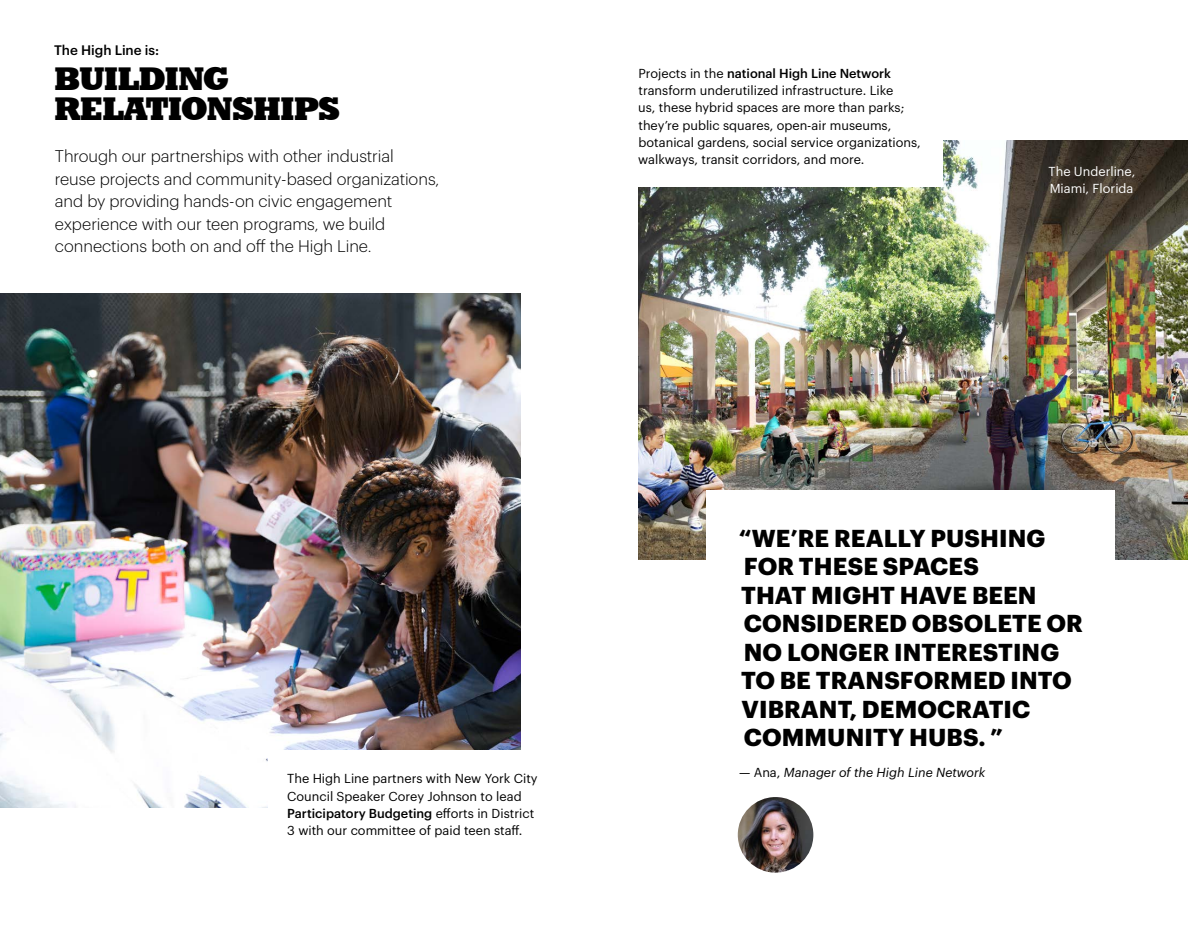
<style>
.page{position:relative;width:1188px;height:945px;background:#fff}
.page>*{position:absolute;margin:0;border:0;box-sizing:border-box;transform-origin:0 0}
.t1{font:32.85px/29.2px "Geometric Slab 712 BT Extra Bold A";letter-spacing:-.01em;color:#000}
.t2{font:700 24px/28.5px "Graphik";letter-spacing:.005em;color:#000}
.t3{font:300 16.5px/22.5px "Graphik";letter-spacing:-.005em;color:#000}
.t4{font:500 13.5px "Graphik";color:#000}
.t5{font:12.75px/17.2px "Graphik";color:#000}
.t6{font:italic 12.75px "Graphik";color:#000}
.t7{font:12.75px/17.2px "Graphik";color:#fff}
.s1{font-weight:500}
.s2{font-style:normal}
</style>
<div class="page">
<img style="left:638px;top:141px;width:550px;height:418px">
<div style="left:706px;top:490px;width:409px;height:184px;background:#fff"></div>
<img style="left:738px;top:797px;width:75px;height:76px;border-radius:38px">
<img style="left:0;top:293px;width:521px;height:514px">
<div style="left:268px;top:751px;width:358px;height:167px;background:#fff"></div>
<div style="left:609px;top:71px;width:334px;height:115px;background:#fff"></div>
<p class="t4" style="left:54px;top:40px;width:107px">The High Line is:</p>
<h1 class="t1" style="left:55px;top:64px;width:287px">BUILDING<br>RELATIONSHIPS</h1>
<p class="t3" style="left:55px;top:143px;width:386px">Through our partnerships with other industrial<br>reuse projects and community-based organizations, and by providing hands-on civic engagement experience with our teen programs, we build connections both on and off the High Line.</p>
<p class="t5" style="left:638px;top:64px;width:284px">Projects in the <span class="s1">national High Line Network </span>transform underutilized infrastructure. Like<br>us, these hybrid spaces are more than parks; they’re public squares, open-air museums, botanical gardens, social service organizations, walkways, transit corridors, and more.</p>
<p class="t7" style="left:1049px;top:162px;width:88px">The Underline,<br>Miami, Florida</p>
<p class="t5" style="left:287px;top:769px;width:252px">The High Line partners with New York City Council Speaker Corey Johnson to lead <span class="s1">Participatory Budgeting</span> efforts in District 3 with our committee of paid teen staff.</p>
<h2 class="t2" style="left:739px;top:522px;width:346px">“WE’RE REALLY PUSHING<br>FOR THESE SPACES<br>THAT MIGHT HAVE BEEN<br>CONSIDERED OBSOLETE OR<br>NO LONGER INTERESTING<br>TO BE TRANSFORMED INTO<br>VIBRANT, DEMOCRATIC<br>COMMUNITY HUBS. ”</h2>
<p class="t6" style="left:739px;top:763px;width:248px"><span class="s2">— Ana,</span> Manager of the High Line Network</p>
</div>
